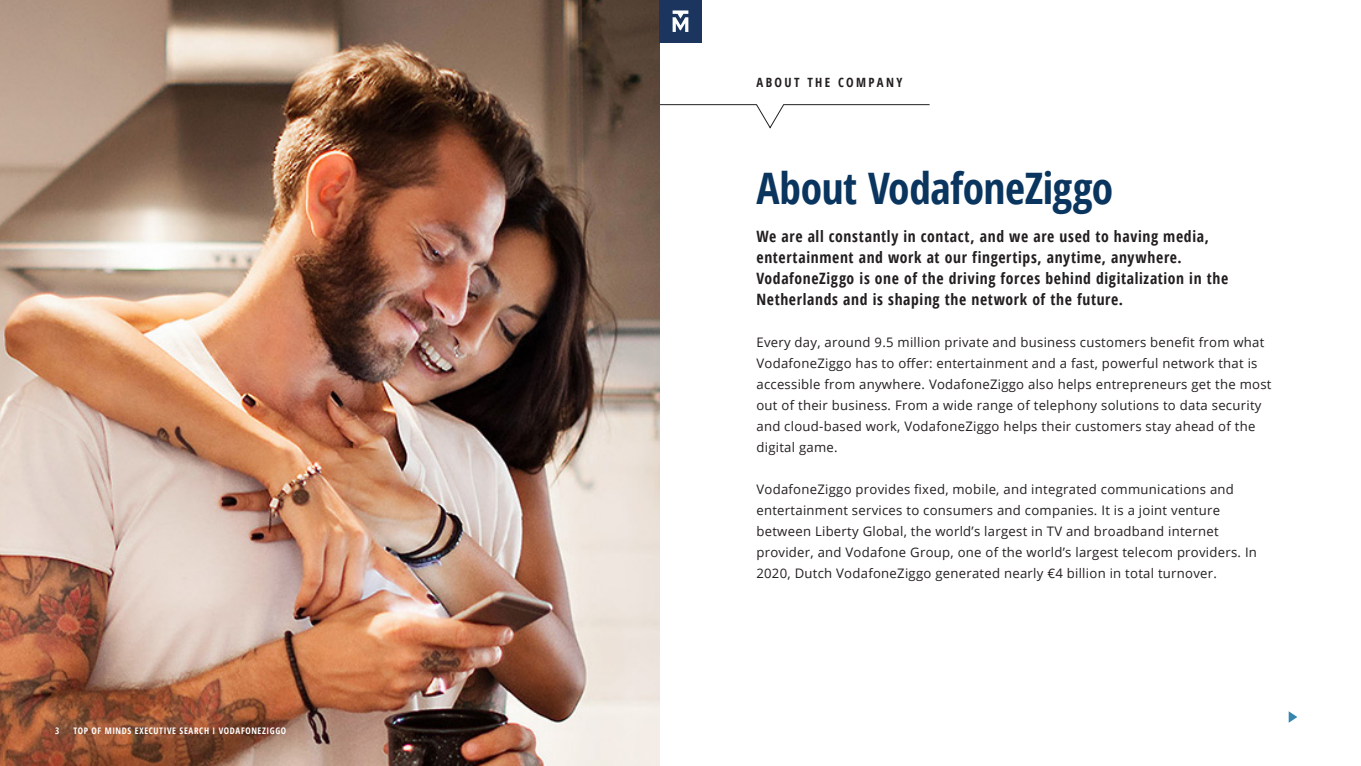
<style>
.page{position:relative;width:1361px;height:766px;background:#fff}
.page>*{position:absolute;margin:0;border:0;box-sizing:border-box;transform-origin:0 0}
.Page_header_kopie{font:700 condensed 43.42px "Open Sans";letter-spacing:-.01em;color:#0a355e}
.t1{font:700 condensed 15.67px/21px "Open Sans";letter-spacing:.04em;color:#231f20}
.t2{font:13.12px/21px "Open Sans";letter-spacing:.02em;color:#231f20}
.t3{font:700 condensed 12.75px "Open Sans";letter-spacing:.185em;color:#231f20}
.t4{font:700 condensed 9px "Open Sans";letter-spacing:.07em;color:#fff}
</style>
<div class="page">
<svg style="left:659px;top:104px;width:271px;height:24px"></svg>
<img style="left:0;top:0;width:659px;height:765px">
<svg style="left:1288px;top:711px;width:9px;height:11px"></svg>
<div style="left:659px;top:0;width:43px;height:43px;background:#1c355e"></div>
<svg style="left:672px;top:10px;width:16px;height:22px"></svg>
<p class="t4" style="left:55px;top:724px;width:6px">3</p>
<p class="t4" style="left:73px;top:724px;width:214px">TOP OF MINDS EXECUTIVE SEARCH I VODAFONEZIGGO</p>
<p class="t3" style="left:756px;top:73px;width:147px">ABOUT THE COMPANY</p>
<p class="Page_header_kopie" style="left:756px;top:158px;width:358px">About VodafoneZiggo</p>
<p class="t1" style="left:756px;top:225px;width:473px">We are all constantly in contact, and we are used to having media, entertainment and work at our fingertips, anytime, anywhere.<br>VodafoneZiggo is one of the driving forces behind digitalization in the Netherlands and is shaping the network of the future.</p>
<p class="t2" style="left:756px;top:331px;width:516px">Every day, around 9.5 million private and business customers benefit from what VodafoneZiggo has to offer: entertainment and a fast, powerful network that is accessible from anywhere. VodafoneZiggo also helps entrepreneurs get the most out of their business. From a wide range of telephony solutions to data security and cloud-based work, VodafoneZiggo helps their customers stay ahead of the digital game.</p>
<p class="t2" style="left:756px;top:478px;width:502px">VodafoneZiggo provides fixed, mobile, and integrated communications and entertainment services to consumers and companies. It is a joint venture between Liberty Global, the world’s largest in TV and broadband internet provider, and Vodafone Group, one of the world’s largest telecom providers. In 2020, Dutch VodafoneZiggo generated nearly €4 billion in total turnover.</p>
</div>
